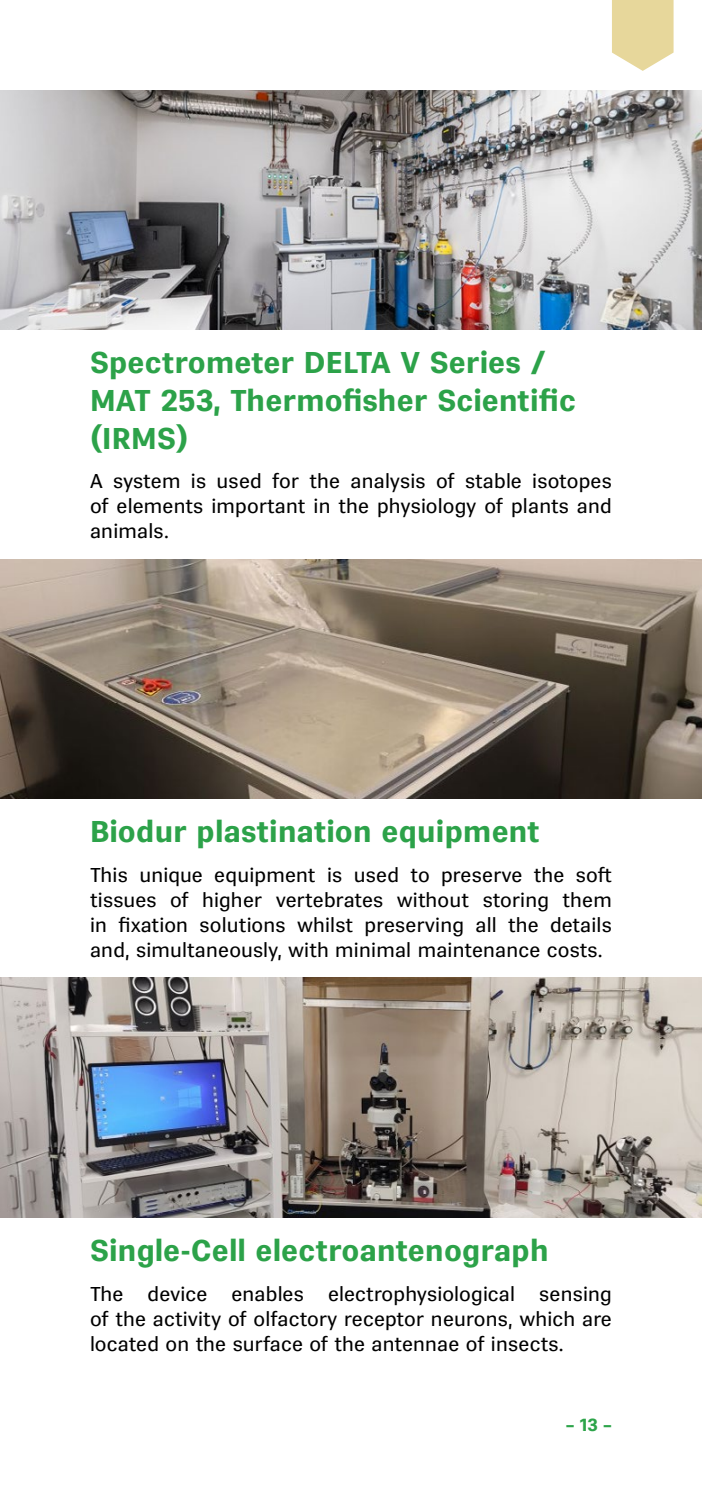
<style>
.page{position:relative;width:702px;height:1489px;background:#fff}
.page>*{position:absolute;margin:0;border:0;box-sizing:border-box;transform-origin:0 0}
.t1{font:700 30px/37.5px "Vegan Sans Premium";letter-spacing:.01em;color:#2ca249}
.t2{font:20px/25px "Vegan Sans Premium";letter-spacing:.01em;color:#000;text-align:justify}
.t3{font:700 17.5px "Vegan Sans Premium";color:#2da44a}
</style>
<div class="page">
<img style="left:0;top:90px;width:702px;height:240px">
<img style="left:0;top:559px;width:702px;height:239px">
<img style="left:0;top:977px;width:702px;height:240px">
<svg style="left:612px;top:0;width:61px;height:71px;background:#eadca7"></svg>
<h1 class="t1" style="left:90px;top:344px;width:487px">Spectrometer DELTA V Series /<br>MAT 253, Thermofisher Scientific (IRMS)</h1>
<p class="t2" style="left:90px;top:468px;width:523px">A system is used for the analysis of stable isotopes of elements important in the physiology of plants and animals.</p>
<h1 class="t1" style="left:90px;top:813px;width:451px">Biodur plastination equipment</h1>
<p class="t2" style="left:90px;top:862px;width:523px">This unique equipment is used to preserve the soft tissues of higher vertebrates without storing them in fixation solutions whilst preserving all the details and, simultaneously, with minimal maintenance costs.</p>
<h1 class="t1" style="left:90px;top:1232px;width:460px">Single-Cell electroantenograph</h1>
<p class="t2" style="left:90px;top:1280px;width:523px">The device enables electrophysiological sensing of the activity of olfactory receptor neurons, which are located on the surface of the antennae of insects.</p>
<p class="t3" style="left:566px;top:1414px;width:48px">– 13 –</p>
</div>
